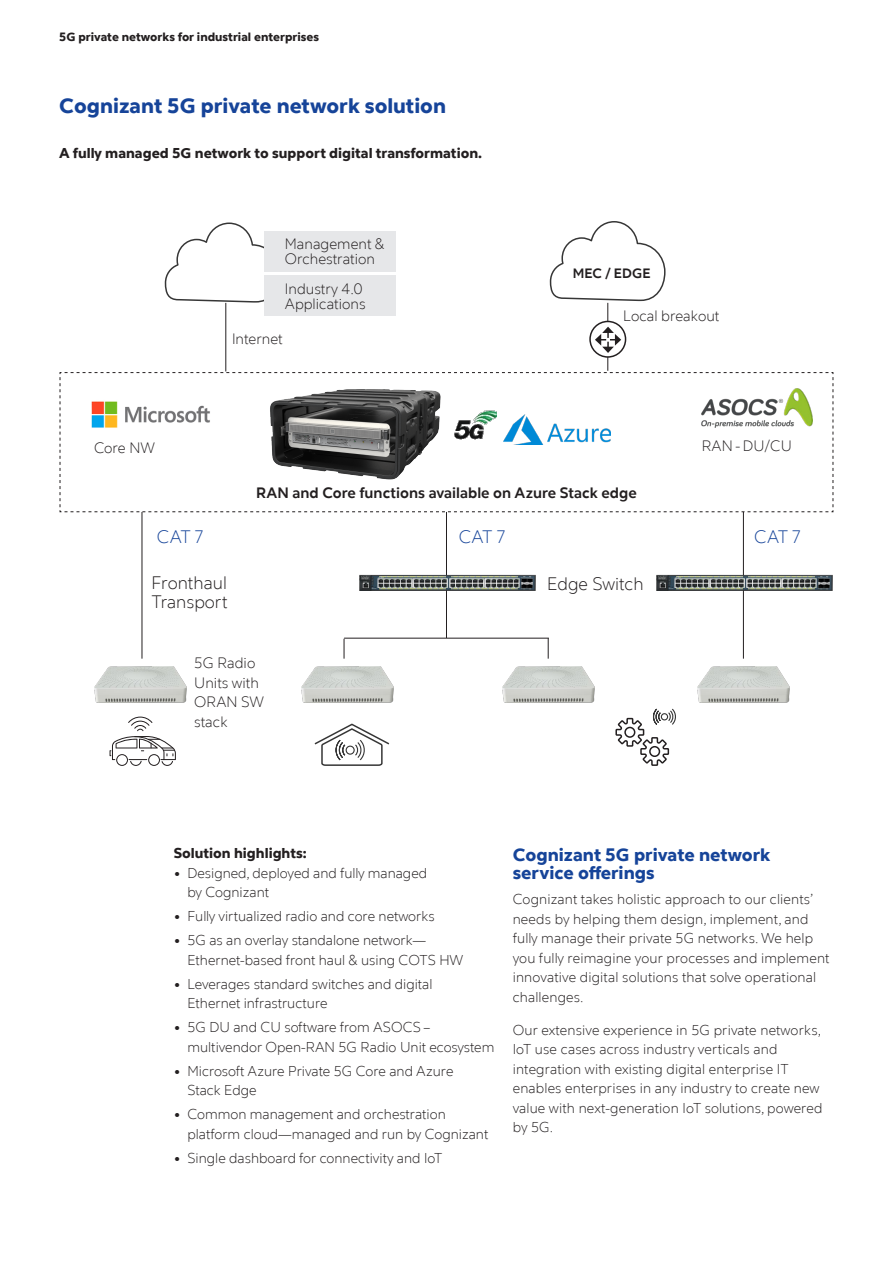
<style>
.page{position:relative;width:893px;height:1263px;background:#fff}
.page>*{position:absolute;margin:0;border:0;box-sizing:border-box;transform-origin:0 0}
.Body_9_5_13{font:800 21px "Cognizant Sans";color:#164499}
.Body_headline_12_13{font:800 18px/18px "Cognizant Sans";color:#164499}
.Body_9_5_13-2{font:300 18px/19.5px "Cognizant Sans";color:#231f20}
.Body_9_5_13-3{font:300 18px "Cognizant Sans";letter-spacing:-.03em;color:#164499}
.Body_9_5_13-4{font:300 15px/19.5px "Cognizant Sans";color:#231f20}
.Body_9_5_13-5{font:700 15px "Cognizant Sans";color:#231f20}
.Body_9_5_13-6{font:300 14.25px/19.5px "Cognizant Sans";color:#231f20}
.Body_subheadline_9_5{font:800 14.25px "Cognizant Sans";color:#231f20}
.Body_9_5_13-7{font:700 13.5px "Cognizant Sans";color:#231f20}
.Running_header_left{font:800 12px "Cognizant Sans";color:#231f20}
</style>
<div class="page">
<svg style="left:164px;top:222px;width:110px;height:81px"></svg>
<div style="left:264px;top:231px;width:132px;height:40px;background:#e6e7e9"></div>
<div style="left:264px;top:276px;width:132px;height:40px;background:#e6e7e9"></div>
<svg style="left:549px;top:221px;width:117px;height:81px"></svg>
<svg style="left:59px;top:372px;width:775px;height:140px"></svg>
<hr style="left:446px;top:512px;width:1px;height:126px;background:#231f20">
<hr style="left:142px;top:512px;width:1px;height:147px;background:#231f20">
<hr style="left:743px;top:512px;width:1px;height:147px;background:#231f20">
<hr style="left:344px;top:638px;width:205px;height:1px;background:#231f20">
<svg style="left:344px;top:639px;width:1px;height:20px"></svg>
<svg style="left:548px;top:638px;width:1px;height:21px"></svg>
<hr style="left:225px;top:303px;width:1px;height:68px;background:#231f20">
<hr style="left:607px;top:303px;width:1px;height:68px;background:#231f20">
<img style="left:253px;top:389px;width:202px;height:93px">
<img style="left:85px;top:398px;width:129px;height:33px">
<img style="left:702px;top:388px;width:111px;height:40px">
<img style="left:359px;top:574px;width:177px;height:17px">
<img style="left:656px;top:558px;width:177px;height:33px">
<img style="left:95px;top:666px;width:92px;height:37px">
<img style="left:301px;top:666px;width:93px;height:37px">
<img style="left:502px;top:666px;width:93px;height:37px">
<img style="left:697px;top:666px;width:93px;height:37px">
<svg style="left:615px;top:708px;width:61px;height:58px"></svg>
<svg style="left:314px;top:723px;width:76px;height:43px"></svg>
<svg style="left:590px;top:321px;width:36px;height:36px"></svg>
<div style="left:589px;top:321px;width:37px;height:37px;border:2px solid #231f20;border-radius:50%"></div>
<svg style="left:595px;top:327px;width:26px;height:26px"></svg>
<img style="left:445px;top:402px;width:51px;height:51px">
<svg style="left:110px;top:717px;width:66px;height:49px"></svg>
<img style="left:504px;top:414px;width:107px;height:31px">
<p class="Running_header_left" style="left:59px;top:29px;width:261px">5G private networks for industrial enterprises</p>
<p class="Body_9_5_13" style="left:59px;top:91px;width:388px">Cognizant 5G private network solution</p>
<p class="Body_subheadline_9_5" style="left:59px;top:143px;width:424px">A fully managed 5G network to support digital transformation.</p>
<p class="Body_9_5_13-4" style="left:285px;top:237px;width:101px;line-height:15px">Management &amp;<br>Orchestration</p>
<p class="Body_9_5_13-4" style="left:285px;top:281px;width:82px;line-height:15px">Industry 4.0<br>Applications</p>
<p class="Body_9_5_13-4" style="left:232px;top:329px;width:52px">Internet</p>
<p class="Body_9_5_13-7" style="left:573px;top:265px;width:79px">MEC / EDGE</p>
<p class="Body_9_5_13-4" style="left:623px;top:306px;width:98px">Local breakout</p>
<p class="Body_9_5_13-4" style="left:94px;top:438px;width:63px">Core NW</p>
<p class="Body_9_5_13-4" style="left:702px;top:436px;width:92px">RAN - DU/CU</p>
<p class="Body_9_5_13-5" style="left:256px;top:483px;width:382px">RAN and Core functions available on Azure Stack edge</p>
<p class="Body_9_5_13-3" style="left:157px;top:526px;width:48px">CAT 7</p>
<p class="Body_9_5_13-3" style="left:459px;top:526px;width:48px">CAT 7</p>
<p class="Body_9_5_13-3" style="left:754px;top:526px;width:48px">CAT 7</p>
<p class="Body_9_5_13-2" style="left:151px;top:573px;width:78px">Fronthaul<br>Transport</p>
<p class="Body_9_5_13-4" style="left:194px;top:653px;width:71px">5G Radio<br>Units with<br>ORAN SW stack</p>
<p class="Body_9_5_13-2" style="left:547px;top:574px;width:98px">Edge Switch</p>
<p class="Body_subheadline_9_5" style="left:174px;top:843px;width:135px">Solution highlights:</p>
<p class="Body_9_5_13-6" style="left:187px;top:863px;width:241px;text-indent:-14px">• Designed, deployed and fully managed by Cognizant</p>
<p class="Body_9_5_13-6" style="left:174px;top:906px;width:263px">• Fully virtualized radio and core networks</p>
<p class="Body_9_5_13-6" style="left:187px;top:930px;width:277px;text-indent:-14px">• 5G as an overlay standalone network—<br>Ethernet-based front haul &amp; using COTS HW</p>
<p class="Body_9_5_13-6" style="left:187px;top:974px;width:247px;text-indent:-14px">• Leverages standard switches and digital<br>Ethernet infrastructure</p>
<p class="Body_9_5_13-6" style="left:187px;top:1017px;width:308px;text-indent:-14px">• 5G DU and CU software from ASOCS – multivendor Open-RAN 5G Radio Unit ecosystem</p>
<p class="Body_9_5_13-6" style="left:187px;top:1061px;width:268px;text-indent:-14px">• Microsoft Azure Private 5G Core and Azure<br>Stack Edge</p>
<p class="Body_9_5_13-6" style="left:187px;top:1104px;width:302px;text-indent:-14px">• Common management and orchestration platform cloud—managed and run by Cognizant</p>
<p class="Body_9_5_13-6" style="left:174px;top:1148px;width:270px">• Single dashboard for connectivity and IoT</p>
<p class="Body_headline_12_13" style="left:513px;top:845px;width:259px">Cognizant 5G private network service offerings</p>
<p class="Body_9_5_13-6" style="left:513px;top:890px;width:318px">Cognizant takes holistic approach to our clients’ needs by helping them design, implement, and fully manage their private 5G networks. We help you fully reimagine your processes and implement innovative digital solutions that solve operational challenges.</p>
<p class="Body_9_5_13-6" style="left:513px;top:1020px;width:311px">Our extensive experience in 5G private networks, IoT use cases across industry verticals and integration with existing digital enterprise IT enables enterprises in any industry to create new value with next-generation IoT solutions, powered by 5G.</p>
</div>
